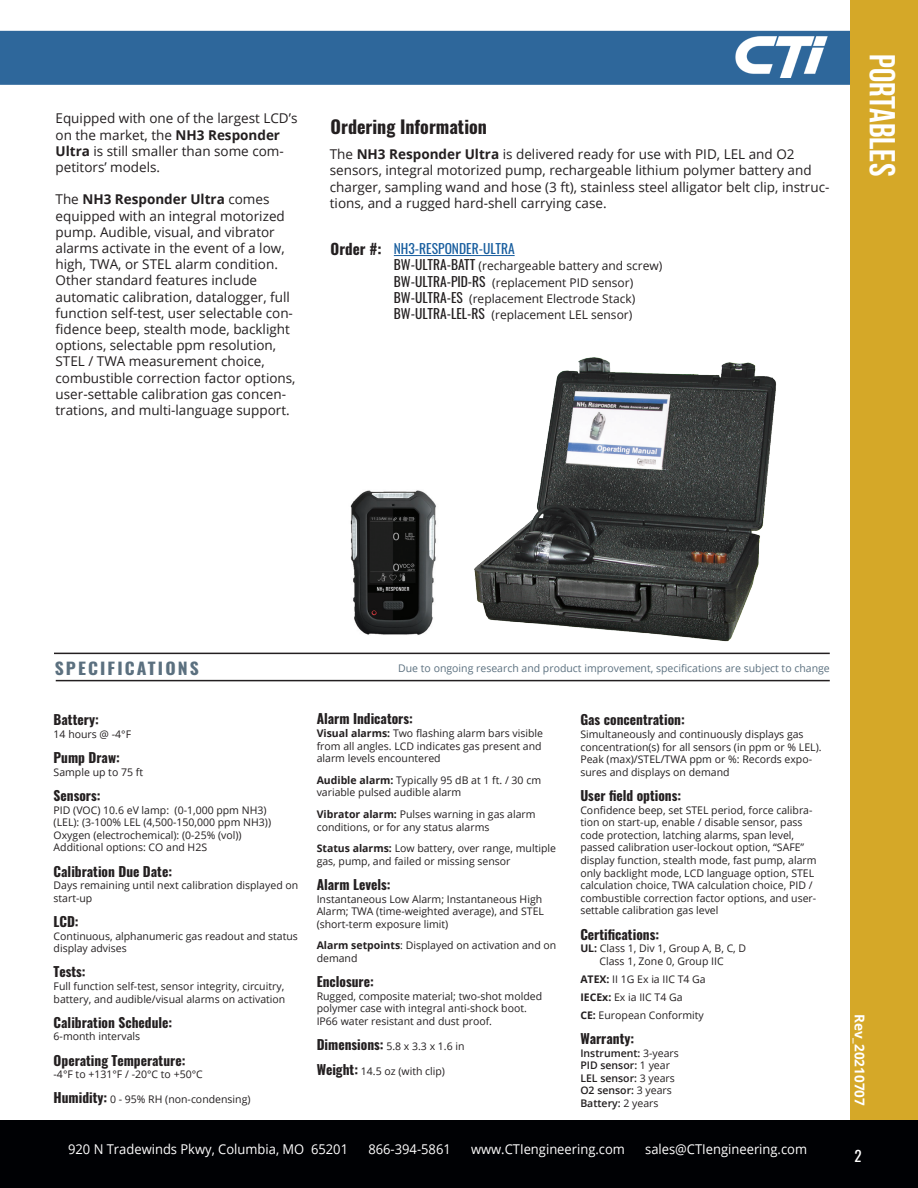
<style>
.page{position:relative;width:918px;height:1188px;background:#fff}
.page>*{position:absolute;margin:0;border:0;box-sizing:border-box;transform-origin:0 0}
.t1{font:700 36px "Bebas Neue";color:#fff}
.t2{font:700 18px "Oswald";color:#231f20}
.t3{font:700 16.5px "Oswald";letter-spacing:.12em;color:#5b707f;scale:1.07 1}
.t4{font:700 15px "Oswald";color:#231f20}
.t5{font:15px "Oswald";color:#fff}
.t6{font:13.5px/16.2px "Open Sans";color:#231f20}
.t7{font:700 13.5px "Oswald";color:#231f20}
.t8{font:13.5px "Open Sans";color:#fff;scale:.96 1}
.t9{font:13.5px "Oswald";color:#175d9e}
.t10{font:700 13.5px "Open Sans";color:#fff}
.Text_Arial{font:12px "Open Sans";color:#231f20}
.t11{font:10.5px/12.6px "Open Sans";color:#231f20}
.t12{font:600 10.5px "Open Sans";color:#231f20}
.t13{font:10.5px "Open Sans";color:#5b707f}
.s1{font-weight:700}
.s2{font-family:"Oswald";font-size:13.5px}
.s3{font-family:"Oswald";font-weight:700;font-size:13.5px}
.s4{font-weight:400}
</style>
<div class="page">
<div style="left:0;top:31px;width:918px;height:54px;background:#2e679b;border:2px solid #2e679b"></div>
<div style="left:851px;top:0;width:67px;height:1188px;background:#d5a828"></div>
<div style="left:0;top:1120px;width:918px;height:68px;background:#000104"></div>
<hr style="left:54px;top:653px;width:776px;height:1px;background:#231f20">
<hr style="left:56px;top:680px;width:774px;height:1px;background:#231f20">
<img style="left:735px;top:36px;width:93px;height:42px">
<hr style="left:394px;top:255px;width:121px;height:1px;background:#175d9e">
<img style="left:474px;top:357px;width:303px;height:285px">
<img style="left:350px;top:490px;width:86px;height:145px">
<p class="t6" style="left:56px;top:110px;width:244px">Equipped with one of the largest LCD’s on the market, the <span class="s1">NH3 Responder<br>Ultra</span> is still smaller than some com&shy;petitors’ models.</p>
<p class="t6" style="left:56px;top:191px;width:242px">The <span class="s1">NH3 Responder Ultra</span> comes equipped with an integral motorized pump. Audible, visual, and vibrator alarms activate in the event of a low, high, TWA, or STEL alarm condition.<br>Other standard features include automatic calibration, datalogger, full function self-test, user selectable con&shy;fidence beep, stealth mode, backlight options, selectable ppm resolution, STEL / TWA measurement choice, combustible correction factor options, user-settable calibration gas concen&shy;trations, and multi-language support.</p>
<h2 class="t2" style="left:331px;top:118px;width:158px">Ordering Information</h2>
<p class="t6" style="left:330px;top:146px;width:501px">The <span class="s1">NH3 Responder Ultra</span> is delivered ready for use with PID, LEL and O2 sensors, integral motorized pump, rechargeable lithium polymer battery and charger, sampling wand and hose (3 ft), stainless steel alligator belt clip, instruc&shy;tions, and a rugged hard-shell carrying case.</p>
<p class="t9" style="left:394px;top:237px;width:122px">NH3-RESPONDER-ULTRA</p>
<p class="Text_Arial" style="left:394px;top:258px;width:270px"><span class="s2">BW-ULTRA-BATT</span> (rechargeable battery and screw)</p>
<p class="Text_Arial" style="left:394px;top:274px;width:241px"><span class="s2">BW-ULTRA-PID-RS</span> (replacement PID sensor)</p>
<p class="Text_Arial" style="left:394px;top:290px;width:243px"><span class="s2">BW-ULTRA-ES</span> (replacement Electrode Stack)</p>
<p class="Text_Arial" style="left:394px;top:306px;width:240px"><span class="s2">BW-ULTRA-LEL-RS</span> (replacement LEL sensor)</p>
<h3 class="t4" style="left:331px;top:241px;width:52px">Order #:</h3>
<h1 class="t1" style="left:902px;top:54px;width:124px;rotate:90deg">Portables</h1>
<h3 class="t3" style="left:55px;top:659px;width:136px">SPECIFICATIONS</h3>
<p class="t7" style="left:54px;top:713px;width:47px">Battery:</p>
<p class="t11" style="left:54px;top:728px;width:79px">14 hours @ -4°F</p>
<p class="t7" style="left:54px;top:751px;width:68px">Pump Draw:</p>
<p class="t11" style="left:54px;top:765px;width:91px">Sample up to 75 ft</p>
<p class="t7" style="left:54px;top:788px;width:49px">Sensors:</p>
<p class="t11" style="left:54px;top:803px;width:214px">PID (VOC) 10.6 eV lamp: (0-1,000 ppm NH3)</p>
<p class="t11" style="left:54px;top:816px;width:219px">(LEL): (3-100% LEL (4,500-150,000 ppm NH3))</p>
<p class="t11" style="left:54px;top:828px;width:190px">Oxygen (electrochemical): (0-25% (vol))</p>
<p class="t11" style="left:54px;top:841px;width:155px">Additional options: CO and H2S</p>
<p class="t7" style="left:54px;top:864px;width:120px">Calibration Due Date:</p>
<p class="t11" style="left:54px;top:879px;width:246px">Days remaining until next calibration displayed on start-up</p>
<p class="t7" style="left:54px;top:914px;width:27px">LCD:</p>
<p class="t11" style="left:54px;top:929px;width:246px">Continuous, alphanumeric gas readout and status display advises</p>
<p class="t7" style="left:54px;top:965px;width:34px">Tests:</p>
<p class="t11" style="left:54px;top:980px;width:233px">Full function self-test, sensor integrity, circuitry, battery, and audible/visual alarms on activation</p>
<p class="t7" style="left:54px;top:1015px;width:120px">Calibration Schedule:</p>
<p class="t11" style="left:54px;top:1030px;width:88px">6-month intervals</p>
<p class="t7" style="left:54px;top:1053px;width:133px">Operating Temperature:</p>
<p class="t11" style="left:54px;top:1068px;width:151px">-4°F to +131°F / -20°C to +50°C</p>
<p class="t11" style="left:54px;top:1093px;width:198px"><span class="s3">Humidity:</span> 0 - 95% RH (non-condensing)</p>
<p class="t13" style="left:398px;top:661px;width:433px">Due to ongoing research and product improvement, specifications are subject to change</p>
<p class="t7" style="left:317px;top:712px;width:98px">Alarm Indicators:</p>
<p class="t11" style="left:317px;top:727px;width:228px"><span class="s1">Visual alarms:</span> Two flashing alarm bars visible from all angles. LCD indicates gas present and alarm levels encountered</p>
<p class="t11" style="left:317px;top:773px;width:226px"><span class="s1">Audible alarm:</span> Typically 95 dB at 1 ft. / 30 cm variable pulsed audible alarm</p>
<p class="t11" style="left:317px;top:808px;width:220px"><span class="s1">Vibrator alarm:</span> Pulses warning in gas alarm conditions, or for any status alarms</p>
<p class="t11" style="left:317px;top:842px;width:241px"><span class="s1">Status alarms:</span> Low battery, over range, multiple gas, pump, and failed or missing sensor</p>
<p class="t7" style="left:317px;top:877px;width:75px">Alarm Levels:</p>
<p class="t11" style="left:317px;top:892px;width:229px">Instantaneous Low Alarm; Instantaneous High<br>Alarm; TWA (time-weighted average), and STEL (short-term exposure limit)</p>
<p class="t11" style="left:317px;top:939px;width:241px"><span class="s1">Alarm setpoints</span>: Displayed on activation and on demand</p>
<p class="t7" style="left:317px;top:975px;width:59px">Enclosure:</p>
<p class="t11" style="left:317px;top:989px;width:227px">Rugged, composite material; two-shot molded polymer case with integral anti-shock boot.</p>
<p class="t11" style="left:317px;top:1015px;width:177px">IP66 water resistant and dust proof.</p>
<p class="t11" style="left:317px;top:1040px;width:149px"><span class="s3">Dimensions:</span> 5.8 x 3.3 x 1.6 in</p>
<p class="t11" style="left:317px;top:1065px;width:130px"><span class="s3">Weight:</span> 14.5 oz (with clip)</p>
<p class="t7" style="left:580px;top:713px;width:106px">Gas concentration:</p>
<p class="t11" style="left:580px;top:728px;width:243px">Simultaneously and continuously displays gas concentration(s) for all sensors (in ppm or % LEL).<br>Peak (max)/STEL/TWA ppm or %: Records expo&shy;sures and displays on demand</p>
<p class="t7" style="left:580px;top:788px;width:102px">User field options:</p>
<p class="t11" style="left:580px;top:803px;width:238px">Confidence beep, set STEL period, force calibra&shy;tion on start-up, enable / disable sensor, pass code protection, latching alarms, span level, passed calibration user-lockout option, “SAFE” display function, stealth mode, fast pump, alarm only backlight mode, LCD language option, STEL calculation choice, TWA calculation choice, PID / combustible correction factor options, and user&shy;settable calibration gas level</p>
<p class="t7" style="left:580px;top:927px;width:80px">Certifications:</p>
<p class="t11" style="left:580px;top:942px;width:167px"><span class="s1">UL:</span> Class 1, Div 1, Group A, B, C, D</p>
<p class="t11" style="left:599px;top:954px;width:126px">Class 1, Zone 0, Group IIC</p>
<p class="t11" style="left:580px;top:972px;width:127px"><span class="s1">ATEX:</span> II 1G Ex ia IIC T4 Ga</p>
<p class="t11" style="left:580px;top:990px;width:104px"><span class="s1">IECEx:</span> Ex ia IIC T4 Ga</p>
<p class="t11" style="left:580px;top:1008px;width:125px"><span class="s1">CE:</span> European Conformity</p>
<p class="t7" style="left:580px;top:1031px;width:55px">Warranty:</p>
<p class="t12" style="left:580px;top:1046px;width:100px">Instrument: <span class="s4">3-years</span></p>
<p class="t12" style="left:580px;top:1058px;width:91px">PID sensor: <span class="s4">1 year</span></p>
<p class="t12" style="left:580px;top:1071px;width:96px">LEL sensor: <span class="s4">3 years</span></p>
<p class="t12" style="left:580px;top:1083px;width:93px">O2 sensor: <span class="s4">3 years</span></p>
<p class="t12" style="left:580px;top:1096px;width:80px">Battery: <span class="s4">2 years</span></p>
<p class="t8" style="left:68px;top:1140px;width:293px">920 N Tradewinds Pkwy, Columbia, MO 65201</p>
<p class="t8" style="left:368px;top:1140px;width:87px">866-394-5861</p>
<p class="t8" style="left:471px;top:1140px;width:162px">www.CTIengineering.com</p>
<p class="t8" style="left:645px;top:1140px;width:170px">sales@CTIengineering.com</p>
<p class="t10" style="left:869px;top:1014px;width:93px;rotate:90deg">Rev_20210707</p>
<h3 class="t5" style="left:854px;top:1142px;width:9px">2</h3>
</div>
